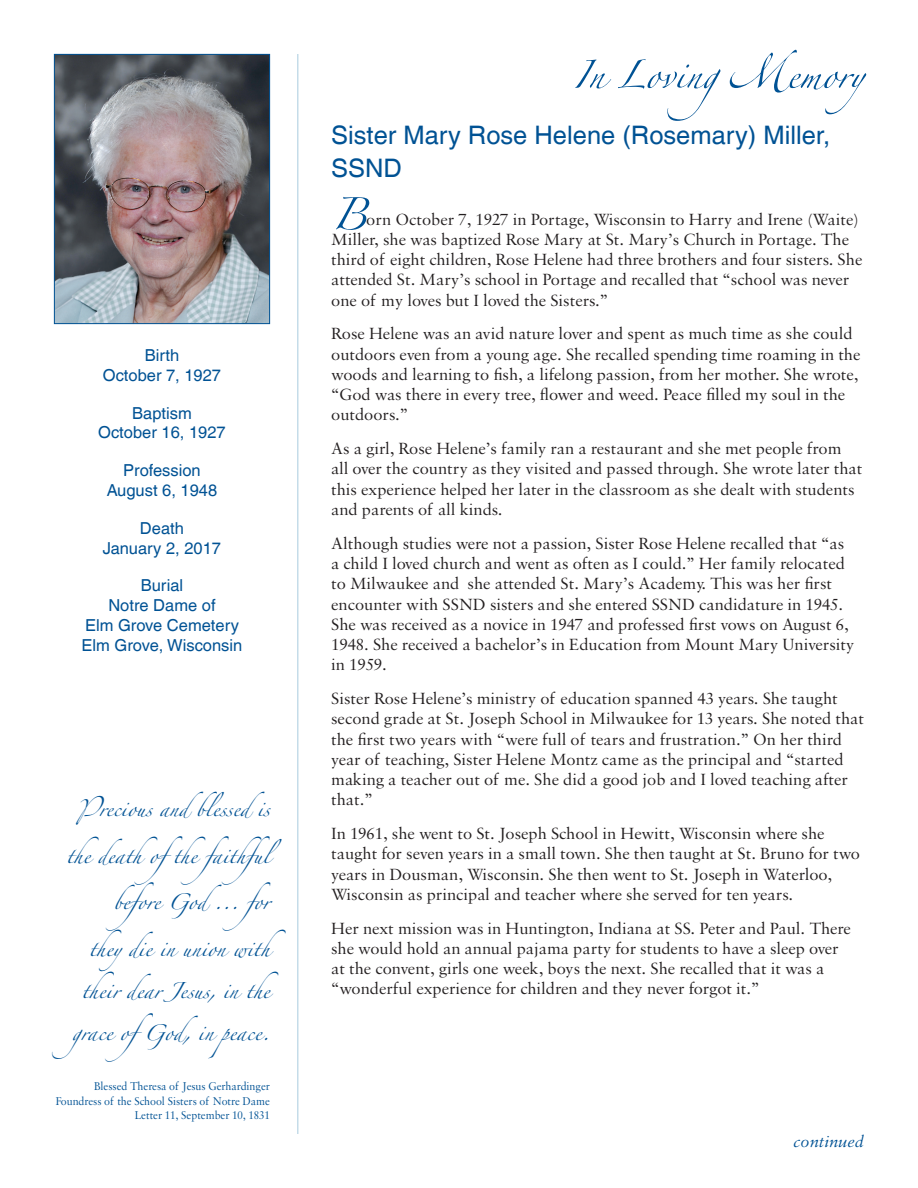
<style>
.page{position:relative;width:918px;height:1188px;background:#fff}
.page>*{position:absolute;margin:0;border:0;box-sizing:border-box;transform-origin:0 0}
.t1{font:72px "Zapfino Extra LT Pro";color:#005294}
.t2{font:63px "Zapfino Extra LT Pro";color:#005294}
.t3{font:36px/42px "Zapfino Extra LT Pro";color:#005294}
.t4{font:25.5px/32.4px "Helvetica LT Com";color:#005294}
.t5{font:17.25px/20.2px "Sabon MT Pro";color:#231f20}
.t6{font:italic 17.25px "Sabon MT Pro";color:#005294}
.t7{font:16.5px/19.8px "Helvetica LT Com";color:#005294;text-align:center}
.t8{font:12px/14.4px "Sabon MT Pro";color:#005294;text-align:right;scale:.93 1}
</style>
<div class="page">
<hr style="left:297px;top:54px;width:1px;height:1080px;background:#c5dce9">
<img style="left:56px;top:56px;width:212px;height:266px">
<div style="left:54px;top:54px;width:216px;height:270px;border:1px solid #005294"></div>
<p class="t7" style="left:103px;top:345px;width:120px">Birth<br>October 7, 1927</p>
<p class="t7" style="left:98px;top:403px;width:129px">Baptism<br>October 16, 1927</p>
<p class="t7" style="left:107px;top:461px;width:112px">Profession<br>August 6, 1948</p>
<p class="t7" style="left:103px;top:518px;width:120px">Death<br>January 2, 2017</p>
<p class="t7" style="left:82px;top:576px;width:162px">Burial<br>Notre Dame of<br>Elm Grove Cemetery<br>Elm Grove, Wisconsin</p>
<h3 class="t3" style="left:78px;top:783px;width:193px">Precious and blessed is</h3>
<h3 class="t3" style="left:66px;top:829px;width:228px">the death ofthe faithful</h3>
<h3 class="t3" style="left:113px;top:876px;width:182px">before God ... for</h3>
<h3 class="t3" style="left:89px;top:922px;width:182px">they die in union with</h3>
<h3 class="t3" style="left:72px;top:964px;width:199px">their dear Jesus, in the grace ofGod, in peace.</h3>
<p class="t8" style="left:56px;top:1079px;width:232px">Blessed Theresa of Jesus Gerhardinger<br>Foundress of the School Sisters of Notre Dame<br>Letter 11, September 10, 1831</p>
<h2 class="t2" style="left:573px;top:29px;width:293px">In LovingMemory</h2>
<h3 class="t4" style="left:331px;top:119px;width:500px">Sister Mary Rose Helene (Rosemary) Miller,<br>SSND</h3>
<h1 class="t1" style="left:331px;top:162px;width:37px">B</h1>
<p class="t5" style="left:331px;top:209px;width:533px;text-indent:35px">orn October 7, 1927 in Portage, Wisconsin to Harry and Irene (Waite)<br>Miller, she was baptized Rose Mary at St. Mary’s Church in Portage. The third of eight children, Rose Helene had three brothers and four sisters. She attended St. Mary’s school in Portage and recalled that “school was never one of my loves but I loved the Sisters.”</p>
<p class="t5" style="left:331px;top:323px;width:531px">Rose Helene was an avid nature lover and spent as much time as she could outdoors even from a young age. She recalled spending time roaming in the woods and learning to fish, a lifelong passion, from her mother. She wrote, “God was there in every tree, flower and weed. Peace filled my soul in the outdoors.”</p>
<p class="t5" style="left:331px;top:438px;width:533px">As a girl, Rose Helene’s family ran a restaurant and she met people from all over the country as they visited and passed through. She wrote later that this experience helped her later in the classroom as she dealt with students and parents of all kinds.</p>
<p class="t5" style="left:331px;top:533px;width:525px">Although studies were not a passion, Sister Rose Helene recalled that “as a child I loved church and went as often as I could.” Her family relocated to Milwaukee and she attended St. Mary’s Academy. This was her first encounter with SSND sisters and she entered SSND candidature in 1945.<br>She was received as a novice in 1947 and professed first vows on August 6, 1948. She received a bachelor’s in Education from Mount Mary University in 1959.</p>
<p class="t5" style="left:331px;top:688px;width:534px">Sister Rose Helene’s ministry of education spanned 43 years. She taught second grade at St. Joseph School in Milwaukee for 13 years. She noted that the first two years with “were full of tears and frustration.” On her third year of teaching, Sister Helene Montz came as the principal and “started making a teacher out of me. She did a good job and I loved teaching after that.”</p>
<p class="t5" style="left:331px;top:823px;width:530px">In 1961, she went to St. Joseph School in Hewitt, Wisconsin where she taught for seven years in a small town. She then taught at St. Bruno for two years in Dousman, Wisconsin. She then went to St. Joseph in Waterloo, Wisconsin as principal and teacher where she served for ten years.</p>
<p class="t5" style="left:331px;top:918px;width:521px">Her next mission was in Huntington, Indiana at SS. Peter and Paul. There she would hold an annual pajama party for students to have a sleep over at the convent, girls one week, boys the next. She recalled that it was a “wonderful experience for children and they never forgot it.”</p>
<p class="t6" style="left:793px;top:1131px;width:72px">continued</p>
</div>
